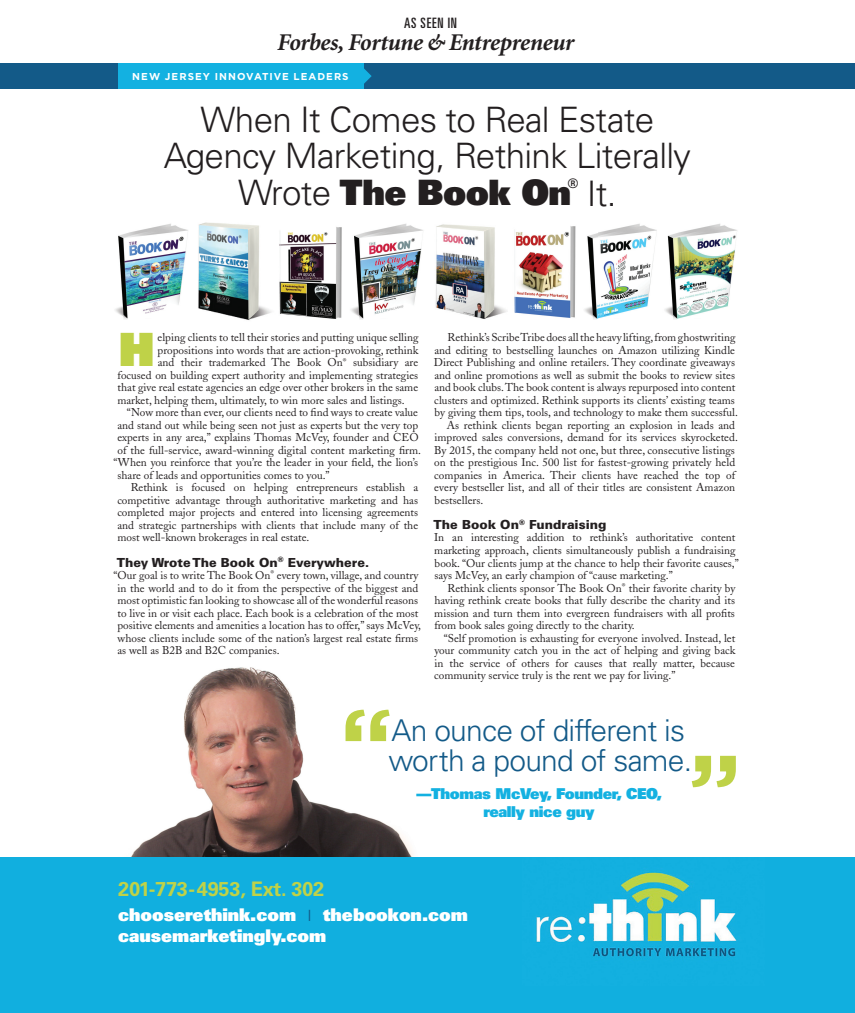
<style>
.page{position:relative;width:855px;height:1013px;background:#fff}
.page>*{position:absolute;margin:0;border:0;box-sizing:border-box;transform-origin:0 0}
.t1{font:700 97.5px "Gotham";color:#bfd248}
.t2{font:900 45.88px "Univers";color:#bfd248}
.t3{font:300 35px "Univers";letter-spacing:-.02em;color:#231f20}
.t4{font:900 35px "Univers";letter-spacing:-.02em;color:#231f20}
.t5{font:300 30px/30px "Univers";letter-spacing:-.025em;color:#135a88}
.t6{font:italic 700 24px "Minion";letter-spacing:-.025em;color:#231f20}
.t7{font:700 20px "Univers";letter-spacing:-.01em;color:#bfd248}
.t8{font:900 17.5px/21px "Univers";color:#fff}
.t9{font:900 15px/18px "Univers";letter-spacing:-.025em;color:#13b1e1;text-align:center}
.t10{font:ultra-condensed 14.38px "Univers";letter-spacing:.06em;color:#231f20}
.t11{font:700 13.12px "Univers";color:#231f20}
.t12{font:900 12.5px "Univers";color:#231f20}
.t13{font:11.25px/12.5px "Adobe Caslon";color:#231f20}
.t14{font:700 10px "Gotham";letter-spacing:.105em;color:#fff}
.s1{font-weight:300}
.s2{color:#135a88}
</style>
<div class="page">
<img style="left:131px;top:667px;width:283px;height:190px">
<div style="left:0;top:857px;width:855px;height:155px;background:#11afdf"></div>
<div style="left:0;top:63px;width:855px;height:26px;background:#135a88"></div>
<div style="left:118px;top:63px;width:246px;height:26px;background:#13b1e1"></div>
<svg style="left:364px;top:68px;width:8px;height:16px"></svg>
<img style="left:597px;top:223px;width:140px;height:97px">
<img style="left:115px;top:223px;width:73px;height:97px">
<img style="left:435px;top:224px;width:72px;height:95px">
<img style="left:351px;top:224px;width:72px;height:96px">
<img style="left:281px;top:227px;width:61px;height:92px">
<img style="left:198px;top:222px;width:83px;height:98px">
<img style="left:514px;top:226px;width:58px;height:92px">
<img style="left:572px;top:226px;width:25px;height:94px">
<p class="t10" style="left:404px;top:14px;width:54px">AS SEEN IN</p>
<h3 class="t6" style="left:277px;top:30px;width:298px">Forbes, Fortune &amp; Entrepreneur</h3>
<p class="t14" style="left:132px;top:71px;width:218px">NEW JERSEY INNOVATIVE LEADERS</p>
<h3 class="t3" style="left:201px;top:98px;width:455px">When It Comes to Real Estate</h3>
<h3 class="t3" style="left:164px;top:134px;width:529px">Agency Marketing, Rethink Literally</h3>
<h3 class="t4" style="left:238px;top:170px;width:334px"><span class="s1">Wrote</span> The Book On</h3>
<p class="t11" style="left:568px;top:176px;width:12px">®</p>
<h3 class="t3" style="left:587px;top:172px;width:31px">It.</h3>
<p class="t13" style="left:448px;top:331px;width:289px">Rethink’s Scribe Tribe does all the heavy lifting, from ghostwriting</p>
<p class="t13" style="left:434px;top:344px;width:302px">and editing to bestselling launches on Amazon utilizing Kindle</p>
<p class="t13" style="left:434px;top:356px;width:303px">Direct Publishing and online retailers. They coordinate giveaways</p>
<p class="t13" style="left:434px;top:369px;width:302px">and online promotions as well as submit the books to review sites</p>
<p class="t13" style="left:434px;top:381px;width:302px">and book clubs. The book content is always repurposed into content</p>
<p class="t13" style="left:434px;top:394px;width:302px">clusters and optimized. Rethink supports its clients’ existing teams</p>
<p class="t13" style="left:435px;top:406px;width:305px">by giving them tips, tools, and technology to make them successful.</p>
<p class="t13" style="left:447px;top:419px;width:290px">As rethink clients began reporting an explosion in leads and</p>
<p class="t13" style="left:434px;top:431px;width:305px">improved sales conversions, demand for its services skyrocketed.</p>
<p class="t13" style="left:434px;top:444px;width:302px">By 2015, the company held not one, but three, consecutive listings</p>
<p class="t13" style="left:434px;top:456px;width:302px">on the prestigious Inc. 500 list for fastest-growing privately held</p>
<p class="t13" style="left:434px;top:469px;width:303px">companies in America. Their clients have reached the top of</p>
<p class="t13" style="left:434px;top:481px;width:303px">every bestseller list, and all of their titles are consistent Amazon</p>
<p class="t13" style="left:435px;top:494px;width:50px">bestsellers.</p>
<p class="t12" style="left:434px;top:516px;width:174px">The Book On<sup>®</sup> Fundraising</p>
<p class="t13" style="left:434px;top:531px;width:306px">In an interesting addition to rethink’s authoritative content marketing approach, clients simultaneously publish a fundraising book. “Our clients jump at the chance to help their favorite causes,” says McVey, an early champion of “cause marketing.”</p>
<p class="t13" style="left:434px;top:581px;width:303px;text-align:justify;text-indent:13px">Rethink clients sponsor The Book On<sup>®</sup> their favorite charity by having rethink create books that fully describe the charity and its mission and turn them into evergreen fundraisers with all profits from book sales going directly to the charity.</p>
<p class="t13" style="left:434px;top:631px;width:303px;text-align:justify;text-indent:9px">“Self promotion is exhausting for everyone involved. Instead, let your community catch you in the act of helping and giving back in the service of others for causes that really matter, because community service truly is the rent we pay for living.”</p>
<h3 class="t5" style="left:389px;top:715px;width:305px">An ounce of different is worth a pound of same.</h3>
<h3 class="t9" style="left:416px;top:784px;width:247px">—Thomas McVey, Founder, CEO, really nice guy</h3>
<h2 class="t2" style="left:118px;top:320px;width:38px">H</h2>
<p class="t13" style="left:158px;top:331px;width:263px">elping clients to tell their stories and putting unique selling</p>
<p class="t13" style="left:158px;top:344px;width:262px">propositions into words that are action-provoking, rethink</p>
<p class="t13" style="left:158px;top:356px;width:262px">and their trademarked The Book On<sup>®</sup> subsidiary are</p>
<p class="t13" style="left:118px;top:369px;width:302px">focused on building expert authority and implementing strategies</p>
<p class="t13" style="left:118px;top:381px;width:302px">that give real estate agencies an edge over other brokers in the same</p>
<p class="t13" style="left:117px;top:394px;width:289px">market, helping them, ultimately, to win more sales and listings.</p>
<p class="t13" style="left:127px;top:406px;width:293px">“Now more than ever, our clients need to find ways to create value</p>
<p class="t13" style="left:117px;top:419px;width:302px">and stand out while being seen not just as experts but the very top</p>
<p class="t13" style="left:117px;top:431px;width:303px">experts in any area,” explains Thomas McVey, founder and CEO</p>
<p class="t13" style="left:117px;top:444px;width:305px">of the full-service, award-winning digital content marketing firm.</p>
<p class="t13" style="left:113px;top:456px;width:306px">“When you reinforce that you’re the leader in your field, the lion’s</p>
<p class="t13" style="left:118px;top:469px;width:214px">share of leads and opportunities comes to you.”</p>
<p class="t13" style="left:131px;top:481px;width:289px">Rethink is focused on helping entrepreneurs establish a</p>
<p class="t13" style="left:117px;top:494px;width:302px">competitive advantage through authoritative marketing and has</p>
<p class="t13" style="left:117px;top:506px;width:302px">completed major projects and entered into licensing agreements</p>
<p class="t13" style="left:117px;top:519px;width:302px">and strategic partnerships with clients that include many of the</p>
<p class="t13" style="left:117px;top:531px;width:194px">most well-known brokerages in real estate.</p>
<p class="t12" style="left:117px;top:554px;width:254px">They Wrote The Book On<sup>®</sup> Everywhere.</p>
<p class="t13" style="left:117px;top:569px;width:305px;text-indent:-4px">“Our goal is to write The Book On<sup>®</sup> every town, village, and country in the world and to do it from the perspective of the biggest and most optimistic fan looking to showcase all of the wonderful reasons to live in or visit each place. Each book is a celebration of the most positive elements and amenities a location has to offer,” says McVey, whose clients include some of the nation’s largest real estate firms as well as B2B and B2C companies.</p>
<h1 class="t1" style="left:340px;top:687px;width:54px">“</h1>
<h1 class="t1" style="left:741px;top:809px;width:54px;rotate:-180deg">“</h1>
<h3 class="t7" style="left:118px;top:877px;width:208px">201-773-4953, Ext. 302</h3>
<h3 class="t8" style="left:118px;top:903px;width:351px">chooserethink.com <span class="s2">❘</span> thebookon.com causemarketingly.com</h3>
</div>
